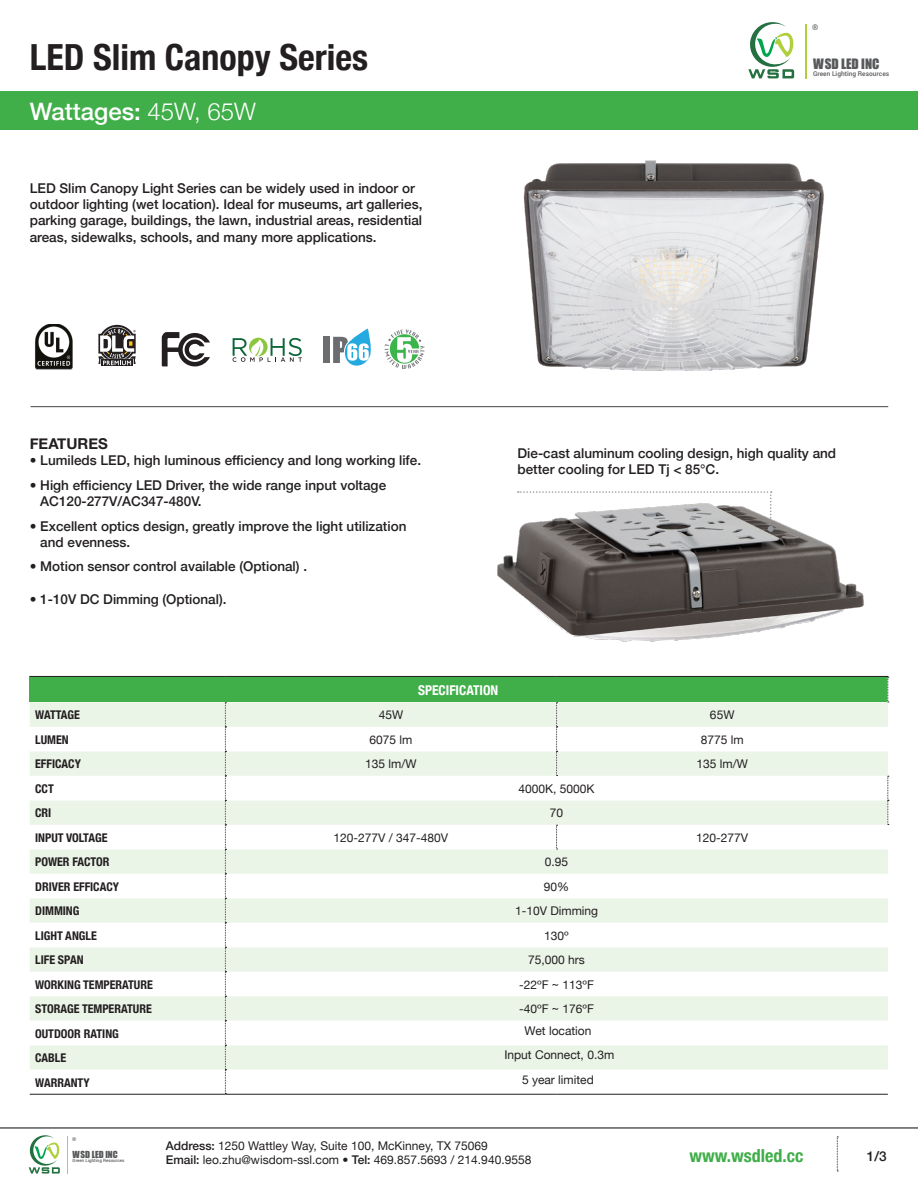
<style>
.page{position:relative;width:918px;height:1188px;background:#fff}
.page>*{position:absolute;margin:0;border:0;box-sizing:border-box;transform-origin:0 0}
.t1{font:700 condensed 36px "Helvetica Neue";color:#231f20}
.t2{font:500 24px "Helvetica Neue";color:#fff}
.t3{font:700 condensed 18px "Helvetica Neue";color:#40ae49}
.t4{font:700 15px "Helvetica Neue";color:#231f20}
.t5{font:500 13.5px/16.2px "Helvetica Neue";color:#231f20}
.t6{font:700 condensed 13.5px "Helvetica Neue";color:#fff}
.t7{font:13.2px "Impact";color:#57585a}
.t8{font:12px/24.5px "Helvetica Neue";color:#231f20;text-align:center}
.t9{font:700 condensed 12px "Helvetica Neue";color:#231f20}
.t10{font:9px "Impact";color:#57585a}
.t11{font:500 7.95px "Roboto";color:#57585a}
.t12{font:500 6.6px "Roboto";color:#57585a}
.t13{font:500 5.4px "Roboto";color:#57585a}
.t14{font:500 4.5px "Roboto";color:#57585a}
.s1{font-weight:300}
.s2{font-weight:500}
</style>
<div class="page">
<img style="left:497px;top:491px;width:367px;height:151px">
<hr style="left:0;top:1127px;width:918px;height:2px;background:#57585a">
<hr style="left:67px;top:1136px;width:1px;height:38px;background:#afcf3c">
<svg style="left:29px;top:1135px;width:31px;height:39px"></svg>
<div style="left:0;top:91px;width:918px;height:38px;background:#40ae49"></div>
<svg style="left:233px;top:338px;width:69px;height:24px"></svg>
<svg style="left:385px;top:330px;width:39px;height:39px"></svg>
<svg style="left:101px;top:365px;width:32px;height:1px"></svg>
<svg style="left:98px;top:325px;width:38px;height:40px"></svg>
<svg style="left:162px;top:332px;width:48px;height:34px"></svg>
<hr style="left:31px;top:406px;width:857px;height:1px;background:#57585a">
<div style="left:30px;top:676px;width:858px;height:26px;background:#40ae49"></div>
<div style="left:30px;top:702px;width:858px;height:25px;background:#eaf4e7"></div>
<svg style="left:30px;top:727px;width:858px;height:367px"></svg>
<svg style="left:225px;top:702px;width:1px;height:392px"></svg>
<hr style="left:30px;top:1094px;width:195px;height:1px;background:#231f20">
<hr style="left:225px;top:1094px;width:332px;height:1px;background:#231f20">
<hr style="left:557px;top:1094px;width:331px;height:1px;background:#231f20">
<svg style="left:887px;top:677px;width:2px;height:26px"></svg>
<svg style="left:556px;top:702px;width:2px;height:74px"></svg>
<svg style="left:887px;top:776px;width:2px;height:49px"></svg>
<svg style="left:556px;top:825px;width:2px;height:25px"></svg>
<hr style="left:30px;top:676px;width:195px;height:1px;background:#231f20">
<hr style="left:225px;top:676px;width:332px;height:1px;background:#231f20">
<hr style="left:557px;top:676px;width:331px;height:1px;background:#231f20">
<svg style="left:837px;top:1137px;width:1px;height:35px"></svg>
<hr style="left:805px;top:24px;width:1px;height:54px;background:#afcf3c">
<svg style="left:748px;top:22px;width:47px;height:56px"></svg>
<img style="left:35px;top:324px;width:38px;height:45px">
<div style="left:324px;top:337px;width:6px;height:26px;background:#6c6d70"></div>
<svg style="left:333px;top:329px;width:38px;height:37px"></svg>
<svg style="left:518px;top:491px;width:256px;height:41px"></svg>
<img style="left:523px;top:160px;width:301px;height:211px">
<p class="t1" style="left:30px;top:27px;width:340px">LED Slim Canopy Series</p>
<p class="t2" style="left:30px;top:92px;width:228px">Wattages: <span class="s1">45W, 65W</span></p>
<p class="t5" style="left:30px;top:179px;width:394px">LED Slim Canopy Light Series can be widely used in indoor or outdoor lighting (wet location). Ideal for museums, art galleries, parking garage, buildings, the lawn, industrial areas, residential areas, sidewalks, schools, and many more applications.</p>
<p class="t11" style="left:812px;top:21px;width:8px">®</p>
<p class="t7" style="left:813px;top:53px;width:68px">WSD LED INC</p>
<p class="t12" style="left:813px;top:69px;width:78px">Green Lighting Resources</p>
<p class="t4" style="left:30px;top:432px;width:80px">FEATURES</p>
<p class="t5" style="left:30px;top:451px;width:393px">• Lumileds LED, high luminous efficiency and long working life.</p>
<p class="t5" style="left:40px;top:476px;width:347px;text-indent:-11px">• High efficiency LED Driver, the wide range input voltage<br>AC120-277V/AC347-480V.</p>
<p class="t5" style="left:40px;top:517px;width:368px;text-indent:-11px">• Excellent optics design, greatly improve the light utilization and evenness.</p>
<p class="t5" style="left:30px;top:557px;width:279px">• Motion sensor control available (Optional) .</p>
<p class="t5" style="left:30px;top:590px;width:198px">• 1-10V DC Dimming (Optional).</p>
<p class="t5" style="left:518px;top:444px;width:320px">Die-cast aluminum cooling design, high quality and better cooling for LED Tj &lt; 85℃.</p>
<p class="t6" style="left:418px;top:679px;width:82px">SPECIFICATION</p>
<p class="t9" style="left:35px;top:705px;width:46px">WATTAGE</p>
<p class="t8" style="left:379px;top:703px;width:26px">45W</p>
<p class="t8" style="left:710px;top:703px;width:26px">65W</p>
<p class="t9" style="left:35px;top:730px;width:35px">LUMEN</p>
<p class="t8" style="left:370px;top:728px;width:44px">6075 lm</p>
<p class="t8" style="left:701px;top:728px;width:44px">8775 lm</p>
<p class="t9" style="left:35px;top:754px;width:47px">EFFICACY</p>
<p class="t8" style="left:365px;top:752px;width:53px">135 lm/W</p>
<p class="t8" style="left:697px;top:752px;width:53px">135 lm/W</p>
<p class="t9" style="left:35px;top:779px;width:20px">CCT</p>
<p class="t8" style="left:519px;top:777px;width:78px">4000K, 5000K</p>
<p class="t9" style="left:35px;top:803px;width:18px">CRI</p>
<p class="t8" style="left:550px;top:801px;width:15px">70</p>
<p class="t9" style="left:35px;top:828px;width:74px">INPUT VOLTAGE</p>
<p class="t8" style="left:334px;top:826px;width:116px">120-277V / 347-480V</p>
<p class="t8" style="left:696px;top:826px;width:54px">120-277V</p>
<p class="t9" style="left:35px;top:852px;width:76px">POWER FACTOR</p>
<p class="t8" style="left:545px;top:850px;width:25px">0.95</p>
<p class="t9" style="left:35px;top:877px;width:85px">DRIVER EFFICACY</p>
<p class="t8" style="left:544px;top:875px;width:27px">90%</p>
<p class="t9" style="left:35px;top:901px;width:46px">DIMMING</p>
<p class="t8" style="left:515px;top:899px;width:85px">1-10V Dimming</p>
<p class="t9" style="left:35px;top:925px;width:63px">LIGHT ANGLE</p>
<p class="t8" style="left:544px;top:924px;width:26px">130º</p>
<p class="t9" style="left:35px;top:950px;width:50px">LIFE SPAN</p>
<p class="t8" style="left:528px;top:948px;width:58px">75,000 hrs</p>
<p class="t9" style="left:35px;top:974px;width:119px">WORKING TEMPERATURE</p>
<p class="t8" style="left:519px;top:973px;width:76px">-22ºF ~ 113ºF</p>
<p class="t9" style="left:35px;top:999px;width:118px">STORAGE TEMPERATURE</p>
<p class="t8" style="left:519px;top:997px;width:76px">-40ºF ~ 176ºF</p>
<p class="t9" style="left:35px;top:1023px;width:85px">OUTDOOR RATING</p>
<p class="t9" style="left:35px;top:1048px;width:33px">CABLE</p>
<p class="t9" style="left:35px;top:1072px;width:56px">WARRANTY</p>
<p class="t8" style="left:504px;top:1019px;width:111px">Wet location<br>Input Connect, 0.3m<br>5 year limited</p>
<p class="t13" style="left:72px;top:1135px;width:6px">®</p>
<p class="t10" style="left:73px;top:1147px;width:47px">WSD LED INC</p>
<p class="t14" style="left:73px;top:1158px;width:53px">Green Lighting Resources</p>
<p class="t8" style="left:166px;top:1134px;width:323px"><span class="s2">Address:</span> 1250 Wattley Way, Suite 100, McKinney, TX 75069</p>
<p class="t8" style="left:166px;top:1148px;width:367px"><span class="s2">Email:</span> leo.zhu@wisdom-ssl.com <span class="s2">• Tel:</span> 469.857.5693 / 214.940.9558</p>
<p class="t3" style="left:690px;top:1140px;width:115px">www.wsdled.cc</p>
<p class="t5" style="left:867px;top:1147px;width:21px">1/3</p>
</div>
